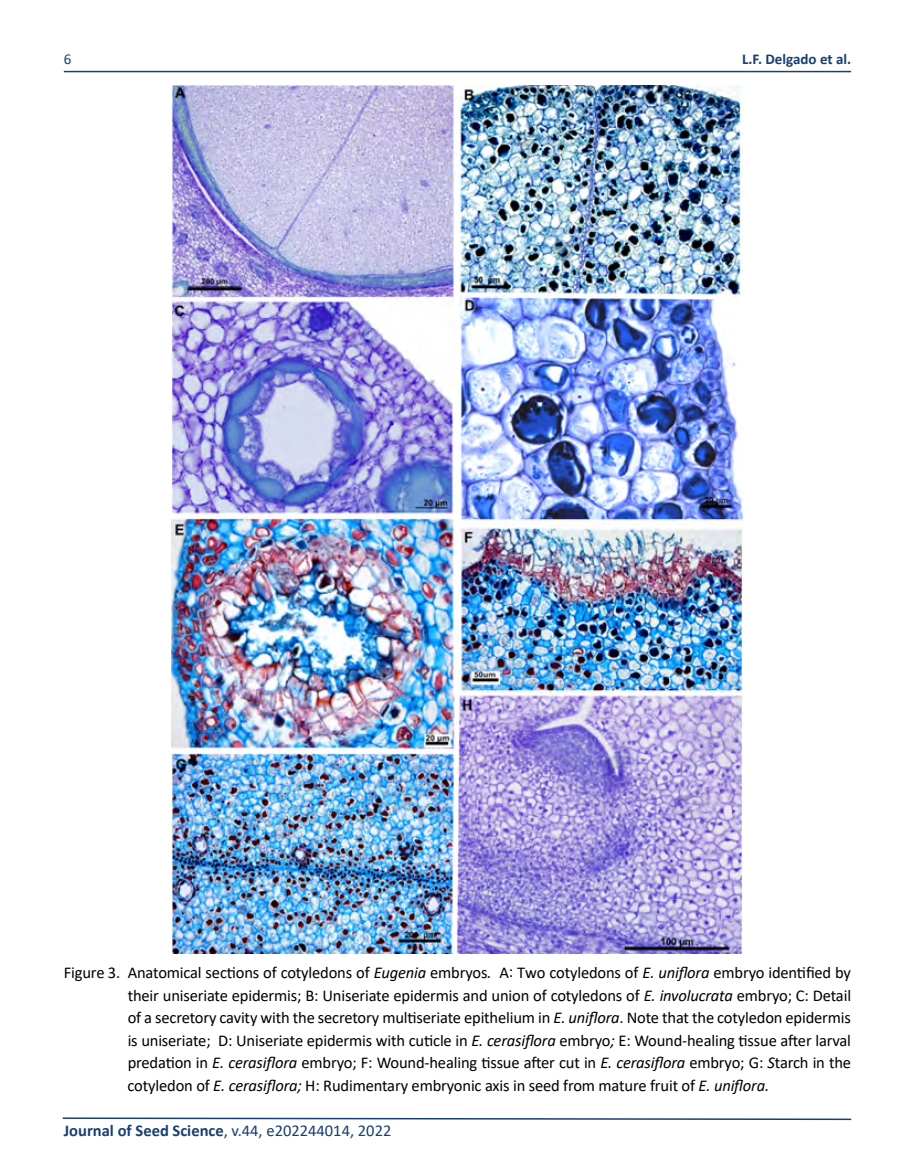
<style>
.page{position:relative;width:915px;height:1170px;background:#fff}
.page>*{position:absolute;margin:0;border:0;box-sizing:border-box;transform-origin:0 0}
.t1{font:16.5px/22.5px "Calibri";letter-spacing:-.01em;color:#000;text-align:justify}
.t2{font:16.5px "Calibri";color:#173f70}
.t3{font:700 15px "Calibri";color:#173f70}
.t4{font:15px "Calibri";color:#173f70}
.s1{font-style:italic}
.s2{font-weight:700}
</style>
<div class="page">
<img style="left:171px;top:85px;width:571px;height:867px">
<svg style="left:62px;top:1117px;width:790px;height:3px"></svg>
<hr style="left:64px;top:71px;width:786px;height:1px;background:#173f70">
<p class="t4" style="left:64px;top:48px;width:9px">6</p>
<p class="t3" style="left:741px;top:48px;width:111px">L.F. Delgado et al.</p>
<p class="t1" style="left:128px;top:960px;width:724px;text-indent:-64px">Figure 3. Anatomical sections of cotyledons of <span class="s1">Eugenia</span> embryos<span class="s1">.</span> A: Two cotyledons of <span class="s1">E. uniflora</span> embryo identified by their uniseriate epidermis; B: Uniseriate epidermis and union of cotyledons of <span class="s1">E. involucrata</span> embryo; C: Detail of a secretory cavity with the secretory multiseriate epithelium in <span class="s1">E. uniflora</span>. Note that the cotyledon epidermis is uniseriate; D: Uniseriate epidermis with cuticle in <span class="s1">E. cerasiflora</span> embryo<span class="s1">;</span> E: Wound-healing tissue after larval predation in <span class="s1">E. cerasiflora</span> embryo; F: Wound-healing tissue after cut in <span class="s1">E. cerasiflora</span> embryo; G: <span class="s1">S</span>tarch in the cotyledon of <span class="s1">E. cerasiflora;</span> H: Rudimentary embryonic axis in seed from mature fruit of <span class="s1">E. uniflora.</span></p>
<p class="t2" style="left:64px;top:1118px;width:329px"><span class="s2">Journal of Seed Science</span>, v.44, e202244014, 2022</p>
</div>
